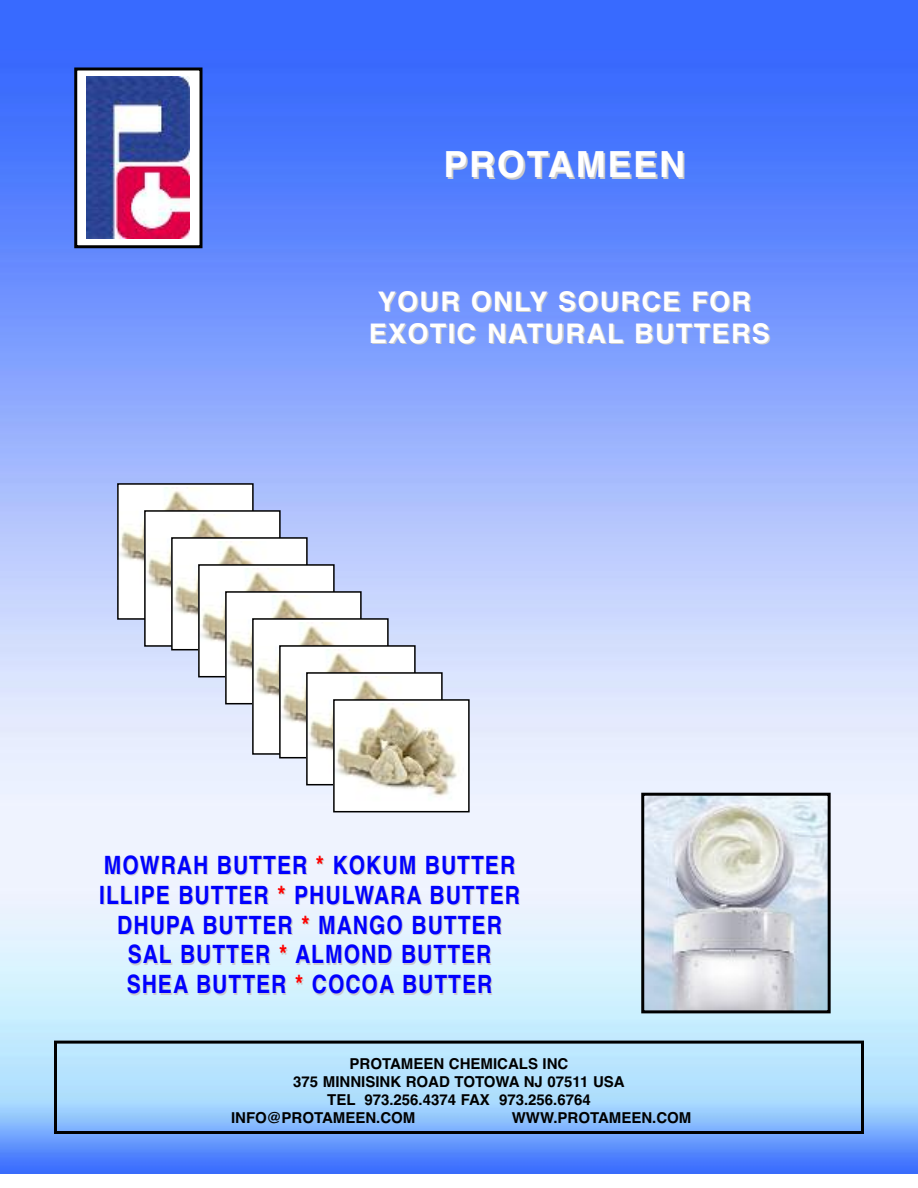
<style>
.page{position:relative;width:918px;height:1188px;background:#fff}
.page>*{position:absolute;margin:0;border:0;box-sizing:border-box;transform-origin:0 0}
.t1{font:700 36px "Helvetica";letter-spacing:.05em;color:#fff}
.t2{font:700 27px/32.4px "Helvetica";letter-spacing:.05em;color:#fff;text-align:center}
.t3{font:700 25.2px/29.8px "Helvetica";letter-spacing:.05em;color:#00f;text-align:center;scale:.83 1}
.t4{font:700 15px "Helvetica";color:#000}
.s1{color:#f00}
</style>
<div class="page">
<img style="left:0;top:0;width:918px;height:1174px">
<div style="left:76px;top:69px;width:125px;height:178px;background:#fff"></div>
<img style="left:87px;top:77px;width:103px;height:162px">
<div style="left:74px;top:68px;width:128px;height:180px;border:3px solid #000"></div>
<img style="left:645px;top:797px;width:182px;height:212px">
<div style="left:641px;top:793px;width:190px;height:220px;border:3px solid #000"></div>
<div style="left:118px;top:484px;width:135px;height:135px;background:#fff"></div>
<img style="left:120px;top:488px;width:80px;height:74px">
<div style="left:117px;top:483px;width:137px;height:137px;border:2px solid #000"></div>
<div style="left:145px;top:511px;width:135px;height:135px;background:#fff"></div>
<img style="left:147px;top:515px;width:80px;height:74px">
<div style="left:144px;top:510px;width:137px;height:137px;border:2px solid #000"></div>
<div style="left:172px;top:538px;width:135px;height:112px;background:#fff"></div>
<img style="left:174px;top:542px;width:80px;height:74px">
<div style="left:171px;top:537px;width:137px;height:113px;border:2px solid #000"></div>
<div style="left:199px;top:565px;width:135px;height:112px;background:#fff"></div>
<img style="left:201px;top:569px;width:80px;height:74px">
<div style="left:198px;top:564px;width:137px;height:113px;border:2px solid #000"></div>
<div style="left:226px;top:592px;width:135px;height:112px;background:#fff"></div>
<img style="left:228px;top:596px;width:80px;height:74px">
<div style="left:225px;top:591px;width:137px;height:113px;border:2px solid #000"></div>
<div style="left:253px;top:619px;width:135px;height:135px;background:#fff"></div>
<img style="left:255px;top:623px;width:80px;height:74px">
<div style="left:252px;top:618px;width:137px;height:137px;border:2px solid #000"></div>
<div style="left:280px;top:646px;width:135px;height:112px;background:#fff"></div>
<img style="left:282px;top:650px;width:80px;height:74px">
<div style="left:279px;top:645px;width:137px;height:113px;border:2px solid #000"></div>
<div style="left:307px;top:673px;width:135px;height:112px;background:#fff"></div>
<img style="left:309px;top:677px;width:80px;height:74px">
<div style="left:306px;top:672px;width:137px;height:113px;border:2px solid #000"></div>
<div style="left:334px;top:700px;width:135px;height:112px;background:#fff"></div>
<img style="left:336px;top:704px;width:121px;height:92px">
<div style="left:333px;top:699px;width:137px;height:113px;border:2px solid #000"></div>
<div style="left:54px;top:1041px;width:810px;height:93px;border:3px solid #000"></div>
<p class="t1" style="left:443px;top:144px;width:243px">PROTAMEEN</p>
<p class="t2" style="left:369px;top:285px;width:403px">YOUR ONLY SOURCE FOR<br>EXOTIC NATURAL BUTTERS</p>
<p class="t3" style="left:99px;top:850px;width:508px">MOWRAH BUTTER <span class="s1">*</span> KOKUM BUTTER<br>ILLIPE BUTTER <span class="s1">*</span> PHULWARA BUTTER<br>DHUPA BUTTER <span class="s1">*</span> MANGO BUTTER<br>SAL BUTTER <span class="s1">*</span> ALMOND BUTTER<br>SHEA BUTTER <span class="s1">*</span> COCOA BUTTER</p>
<p class="t4" style="left:350px;top:1055px;width:220px">PROTAMEEN CHEMICALS INC</p>
<p class="t4" style="left:293px;top:1073px;width:333px">375 MINNISINK ROAD TOTOWA NJ 07511 USA</p>
<p class="t4" style="left:327px;top:1091px;width:265px">TEL 973.256.4374 FAX 973.256.6764</p>
<p class="t4" style="left:231px;top:1109px;width:186px">INFO@PROTAMEEN.COM</p>
<p class="t4" style="left:512px;top:1109px;width:181px">WWW.PROTAMEEN.COM</p>
</div>
